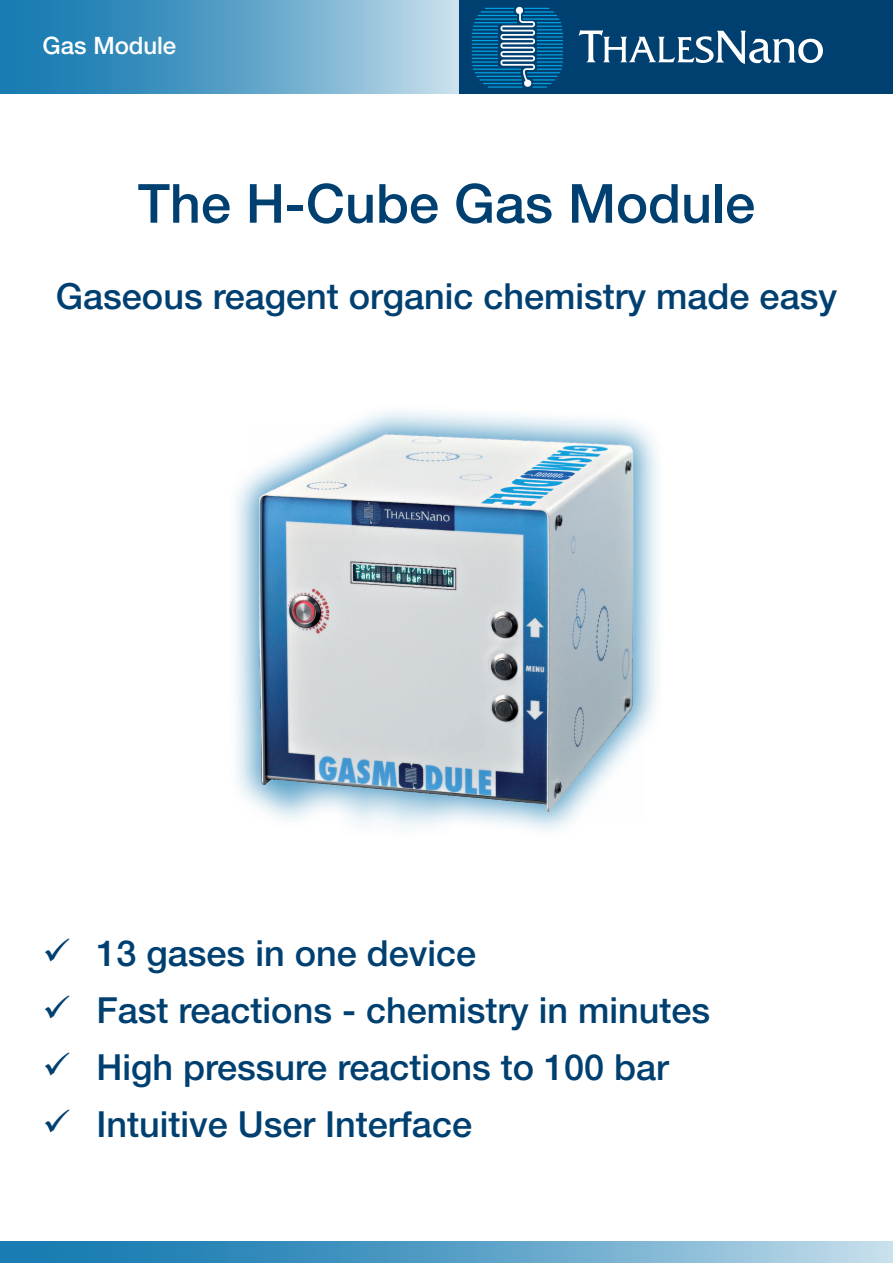
<style>
.page{position:relative;width:893px;height:1263px;background:#fff}
.page>*{position:absolute;margin:0;border:0;box-sizing:border-box;transform-origin:0 0}
.t1{font:500 54px "Helvetica Neue LT Std";color:#004071}
.t2{font:500 36px "Helvetica Neue LT Std";color:#004071}
.t3{font:500 24px "Helvetica Neue LT Std";color:#fff}
</style>
<div class="page">
<svg style="left:0;top:0;width:459px;height:94px;background:#5fa4c9"></svg>
<div style="left:459px;top:0;width:434px;height:94px;background:#004071"></div>
<svg style="left:579px;top:30px;width:244px;height:34px"></svg>
<svg style="left:472px;top:7px;width:91px;height:81px"></svg>
<div style="left:225px;top:400px;width:438px;height:438px;background:#197cb2;opacity:.75"></div>
<img style="left:249px;top:424px;width:395px;height:398px">
<svg style="left:0;top:1242px;width:893px;height:21px;background:#5da2c8"></svg>
<p class="t3" style="left:43px;top:31px;width:135px">Gas Module</p>
<h1 class="t1" style="left:138px;top:171px;width:619px">The H-Cube Gas Module</h1>
<p class="t2" style="left:56px;top:275px;width:783px">Gaseous reagent organic chemistry made easy</p>
<p class="t2" style="left:43px;top:932px;width:435px">✓ 13 gases in one device</p>
<p class="t2" style="left:43px;top:989px;width:669px">✓ Fast reactions - chemistry in minutes</p>
<p class="t2" style="left:43px;top:1046px;width:628px">✓ High pressure reactions to 100 bar</p>
<p class="t2" style="left:43px;top:1103px;width:431px">✓ Intuitive User Interface</p>
</div>
